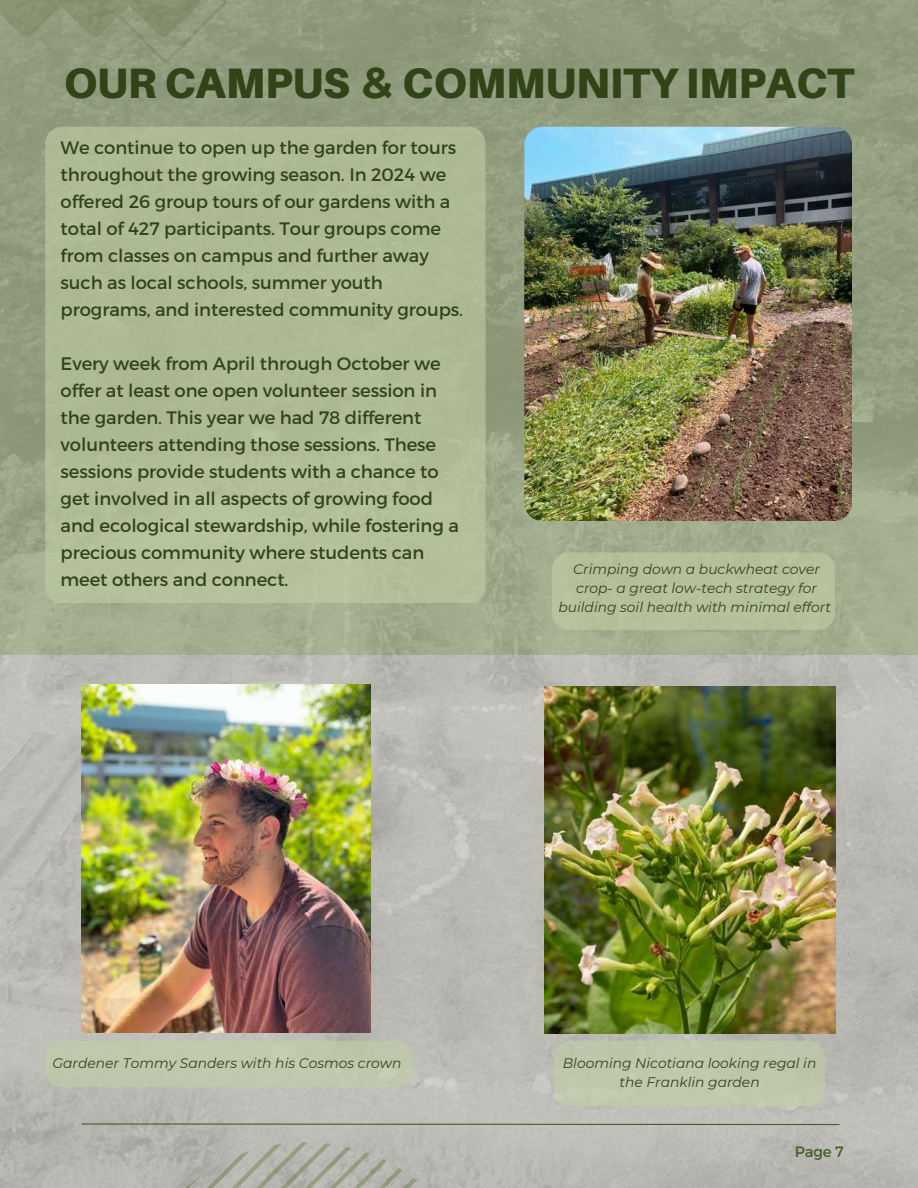
<style>
.page{position:relative;width:918px;height:1188px;background:#fff}
.page>*{position:absolute;margin:0;border:0;box-sizing:border-box;transform-origin:0 0}
.t1{font:900 42.6px "Aileron";color:#314418}
.t2{font:18px/27px "Montserrat";letter-spacing:-.005em;color:#314418}
.t3{font:15px "Montserrat";color:#465e28}
.t4{font:italic 13.8px/19.2px "Montserrat";color:#314418;text-align:center}
.s1{font-family:"Montserrat";font-weight:700}
</style>
<div class="page">
<img style="left:0;top:0;width:918px;height:1188px">
<img style="left:524px;top:127px;width:328px;height:393px;border-radius:18px">
<svg style="left:80px;top:1123px;width:761px;height:3px;background:#909881"></svg>
<svg style="left:0;top:0;width:226px;height:63px;background:#8d9879"></svg>
<svg style="left:124px;top:1142px;width:363px;height:46px;background:#b2b3ab"></svg>
<div style="left:552px;top:552px;width:283px;height:78px;background:#b5c19c;border-radius:17px"></div>
<div style="left:45px;top:127px;width:441px;height:476px;background:#afbb96;border-radius:17px"></div>
<img style="left:82px;top:684px;width:289px;height:349px">
<img style="left:544px;top:687px;width:292px;height:346px">
<div style="left:45px;top:1041px;width:367px;height:46px;background:#c0c8ad;border-radius:17px"></div>
<div style="left:554px;top:1041px;width:271px;height:65px;background:#bfc7ac;border-radius:17px"></div>
<h1 class="t1" style="left:64px;top:57px;width:792px">OUR CAMPUS <span class="s1">&amp;</span> COMMUNITY IMPACT</h1>
<p class="t2" style="left:61px;top:134px;width:404px">We continue to open up the garden for tours throughout the growing season. In 2024 we offered 26 group tours of our gardens with a total of 427 participants. Tour groups come from classes on campus and further away such as local schools, summer youth programs, and interested community groups.</p>
<p class="t2" style="left:61px;top:350px;width:400px">Every week from April through October we offer at least one open volunteer session in the garden. This year we had 78 different volunteers attending those sessions. These sessions provide students with a chance to get involved in all aspects of growing food and ecological stewardship, while fostering a precious community where students can meet others and connect.</p>
<p class="t4" style="left:559px;top:559px;width:274px">Crimping down a buckwheat cover crop- a great low-tech strategy for building soil health with minimal effort</p>
<p class="t4" style="left:53px;top:1053px;width:350px">Gardener Tommy Sanders with his Cosmos crown</p>
<p class="t4" style="left:563px;top:1053px;width:255px">Blooming Nicotiana looking regal in the Franklin garden</p>
<p class="t3" style="left:795px;top:1142px;width:50px">Page 7</p>
</div>
